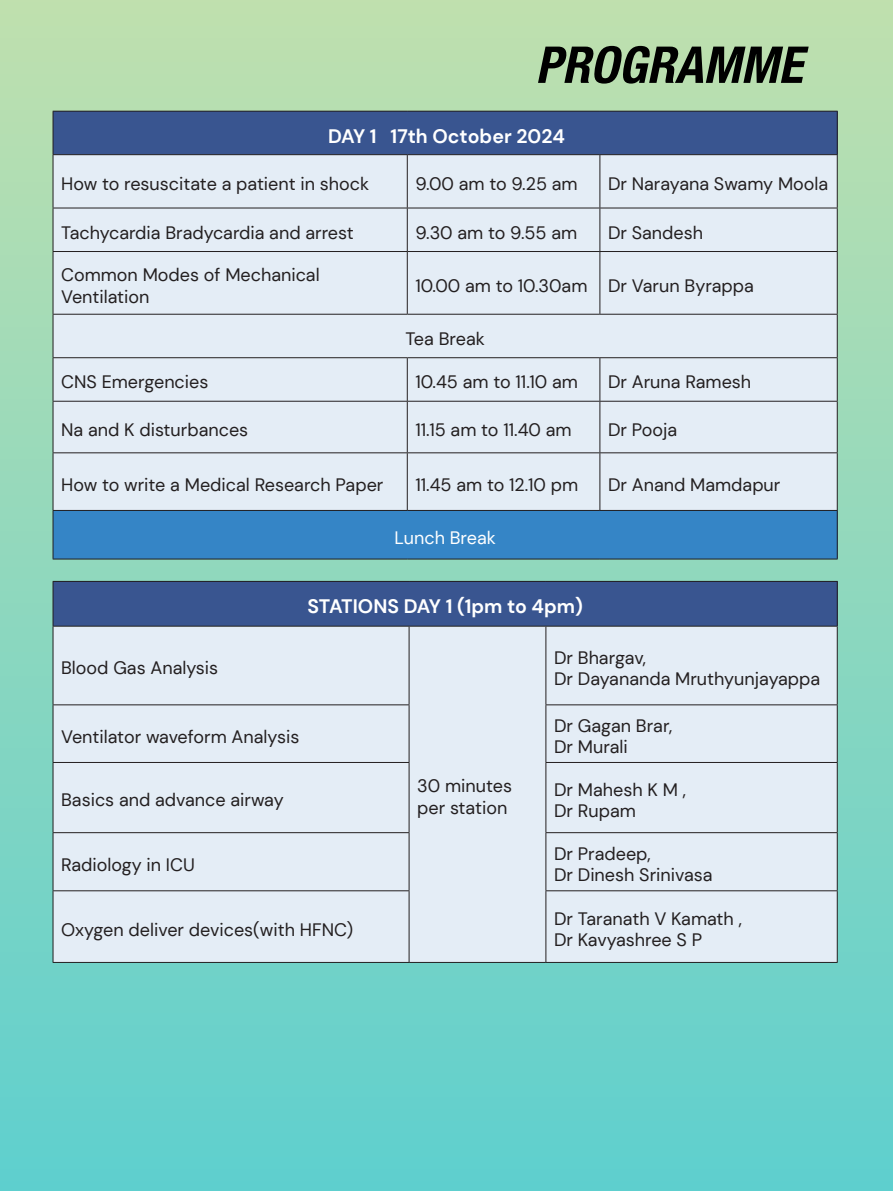
<style>
.page{position:relative;width:893px;height:1191px;background:#fff}
.page>*{position:absolute;margin:0;border:0;box-sizing:border-box;transform-origin:0 0}
.t1{font:italic 700 condensed 50.85px "Helvetica Neue LT Pro";color:#000}
.t2{font:700 19.5px "DM Sans";color:#fff}
.t3{font:18px/21.6px "DM Sans";color:#231f20}
.t4{font:18px "DM Sans";color:#fff}
</style>
<div class="page">
<div style="left:0;top:0;width:893px;height:1191px;background:linear-gradient(to bottom,#bedeac,#5ecece)"></div>
<div style="left:53px;top:111px;width:784px;height:44px;background:#395590"></div>
<div style="left:54px;top:155px;width:783px;height:355px;background:#e4edf6"></div>
<div style="left:53px;top:510px;width:784px;height:49px;background:#3585c6"></div>
<hr style="left:53px;top:111px;width:354px;height:1px;background:#231f20">
<hr style="left:53px;top:112px;width:1px;height:42px;background:#231f20">
<hr style="left:407px;top:111px;width:193px;height:1px;background:#231f20">
<hr style="left:600px;top:111px;width:238px;height:1px;background:#231f20">
<hr style="left:837px;top:112px;width:1px;height:42px;background:#231f20">
<hr style="left:53px;top:154px;width:354px;height:1px;background:#231f20">
<hr style="left:53px;top:155px;width:1px;height:53px;background:#231f20">
<hr style="left:407px;top:154px;width:193px;height:1px;background:#231f20">
<hr style="left:407px;top:155px;width:1px;height:53px;background:#231f20">
<hr style="left:600px;top:154px;width:238px;height:1px;background:#231f20">
<hr style="left:599px;top:155px;width:1px;height:53px;background:#231f20">
<hr style="left:837px;top:155px;width:1px;height:53px;background:#231f20">
<hr style="left:53px;top:208px;width:354px;height:1px;background:#231f20">
<hr style="left:53px;top:208px;width:1px;height:43px;background:#231f20">
<hr style="left:407px;top:208px;width:193px;height:1px;background:#231f20">
<hr style="left:407px;top:208px;width:1px;height:43px;background:#231f20">
<hr style="left:600px;top:208px;width:238px;height:1px;background:#231f20">
<hr style="left:599px;top:208px;width:1px;height:43px;background:#231f20">
<hr style="left:837px;top:208px;width:1px;height:43px;background:#231f20">
<hr style="left:53px;top:251px;width:354px;height:1px;background:#231f20">
<hr style="left:53px;top:252px;width:1px;height:62px;background:#231f20">
<hr style="left:407px;top:251px;width:193px;height:1px;background:#231f20">
<hr style="left:407px;top:252px;width:1px;height:62px;background:#231f20">
<hr style="left:600px;top:251px;width:238px;height:1px;background:#231f20">
<hr style="left:599px;top:252px;width:1px;height:62px;background:#231f20">
<hr style="left:837px;top:252px;width:1px;height:62px;background:#231f20">
<hr style="left:53px;top:314px;width:354px;height:1px;background:#231f20">
<hr style="left:53px;top:315px;width:1px;height:42px;background:#231f20">
<hr style="left:407px;top:314px;width:193px;height:1px;background:#231f20">
<hr style="left:600px;top:314px;width:238px;height:1px;background:#231f20">
<hr style="left:837px;top:315px;width:1px;height:42px;background:#231f20">
<hr style="left:53px;top:357px;width:354px;height:1px;background:#231f20">
<hr style="left:53px;top:358px;width:1px;height:43px;background:#231f20">
<hr style="left:407px;top:357px;width:193px;height:1px;background:#231f20">
<hr style="left:407px;top:358px;width:1px;height:43px;background:#231f20">
<hr style="left:600px;top:357px;width:238px;height:1px;background:#231f20">
<hr style="left:599px;top:358px;width:1px;height:43px;background:#231f20">
<hr style="left:837px;top:358px;width:1px;height:43px;background:#231f20">
<hr style="left:53px;top:401px;width:354px;height:1px;background:#231f20">
<hr style="left:53px;top:402px;width:1px;height:50px;background:#231f20">
<hr style="left:407px;top:401px;width:193px;height:1px;background:#231f20">
<hr style="left:407px;top:402px;width:1px;height:50px;background:#231f20">
<hr style="left:600px;top:401px;width:238px;height:1px;background:#231f20">
<hr style="left:599px;top:402px;width:1px;height:50px;background:#231f20">
<hr style="left:837px;top:402px;width:1px;height:50px;background:#231f20">
<hr style="left:53px;top:452px;width:354px;height:1px;background:#231f20">
<hr style="left:53px;top:453px;width:1px;height:57px;background:#231f20">
<hr style="left:407px;top:452px;width:193px;height:1px;background:#231f20">
<hr style="left:407px;top:453px;width:1px;height:57px;background:#231f20">
<hr style="left:600px;top:452px;width:238px;height:1px;background:#231f20">
<hr style="left:599px;top:453px;width:1px;height:57px;background:#231f20">
<hr style="left:837px;top:453px;width:1px;height:57px;background:#231f20">
<hr style="left:53px;top:511px;width:1px;height:48px;background:#231f20">
<hr style="left:53px;top:510px;width:354px;height:1px;background:#231f20">
<hr style="left:407px;top:510px;width:193px;height:1px;background:#231f20">
<hr style="left:600px;top:510px;width:238px;height:1px;background:#231f20">
<hr style="left:837px;top:511px;width:1px;height:48px;background:#231f20">
<hr style="left:53px;top:559px;width:354px;height:1px;background:#231f20">
<hr style="left:407px;top:559px;width:193px;height:1px;background:#231f20">
<hr style="left:600px;top:559px;width:238px;height:1px;background:#231f20">
<div style="left:53px;top:581px;width:784px;height:45px;background:#395590"></div>
<div style="left:54px;top:627px;width:783px;height:335px;background:#e4edf6"></div>
<hr style="left:53px;top:627px;width:1px;height:77px;background:#231f20">
<hr style="left:409px;top:627px;width:1px;height:77px;background:#231f20">
<hr style="left:409px;top:962px;width:137px;height:1px;background:#231f20">
<hr style="left:545px;top:627px;width:1px;height:77px;background:#231f20">
<hr style="left:837px;top:627px;width:1px;height:77px;background:#231f20">
<hr style="left:53px;top:704px;width:356px;height:1px;background:#231f20">
<hr style="left:53px;top:705px;width:1px;height:57px;background:#231f20">
<hr style="left:409px;top:705px;width:1px;height:57px;background:#231f20">
<hr style="left:545px;top:704px;width:293px;height:1px;background:#231f20">
<hr style="left:545px;top:705px;width:1px;height:57px;background:#231f20">
<hr style="left:837px;top:705px;width:1px;height:57px;background:#231f20">
<hr style="left:53px;top:762px;width:356px;height:1px;background:#231f20">
<hr style="left:53px;top:763px;width:1px;height:69px;background:#231f20">
<hr style="left:409px;top:763px;width:1px;height:69px;background:#231f20">
<hr style="left:545px;top:762px;width:293px;height:1px;background:#231f20">
<hr style="left:545px;top:763px;width:1px;height:69px;background:#231f20">
<hr style="left:837px;top:763px;width:1px;height:69px;background:#231f20">
<hr style="left:53px;top:832px;width:356px;height:1px;background:#231f20">
<hr style="left:53px;top:833px;width:1px;height:57px;background:#231f20">
<hr style="left:409px;top:833px;width:1px;height:57px;background:#231f20">
<hr style="left:545px;top:832px;width:293px;height:1px;background:#231f20">
<hr style="left:545px;top:833px;width:1px;height:57px;background:#231f20">
<hr style="left:837px;top:833px;width:1px;height:57px;background:#231f20">
<hr style="left:53px;top:890px;width:356px;height:1px;background:#231f20">
<hr style="left:53px;top:891px;width:1px;height:71px;background:#231f20">
<hr style="left:409px;top:891px;width:1px;height:71px;background:#231f20">
<hr style="left:53px;top:962px;width:356px;height:1px;background:#231f20">
<hr style="left:545px;top:890px;width:293px;height:1px;background:#231f20">
<hr style="left:545px;top:891px;width:1px;height:71px;background:#231f20">
<hr style="left:837px;top:891px;width:1px;height:71px;background:#231f20">
<hr style="left:546px;top:962px;width:292px;height:1px;background:#231f20">
<hr style="left:53px;top:581px;width:356px;height:1px;background:#231f20">
<hr style="left:53px;top:582px;width:1px;height:44px;background:#231f20">
<hr style="left:409px;top:581px;width:137px;height:1px;background:#231f20">
<hr style="left:546px;top:581px;width:292px;height:1px;background:#231f20">
<hr style="left:837px;top:582px;width:1px;height:44px;background:#231f20">
<hr style="left:53px;top:626px;width:356px;height:1px;background:#231f20">
<hr style="left:409px;top:626px;width:137px;height:1px;background:#231f20">
<hr style="left:546px;top:626px;width:292px;height:1px;background:#231f20">
<h1 class="t1" style="left:535px;top:34px;width:269px">PROGRAMME</h1>
<p class="t2" style="left:328px;top:124px;width:238px">DAY 1 17th October 2024</p>
<p class="t3" style="left:61px;top:173px;width:310px">How to resuscitate a patient in shock</p>
<p class="t3" style="left:415px;top:173px;width:164px">9.00 am to 9.25 am</p>
<p class="t3" style="left:608px;top:173px;width:222px">Dr Narayana Swamy Moola</p>
<p class="t3" style="left:61px;top:222px;width:294px">Tachycardia Bradycardia and arrest</p>
<p class="t3" style="left:415px;top:222px;width:163px">9.30 am to 9.55 am</p>
<p class="t3" style="left:608px;top:222px;width:97px">Dr Sandesh</p>
<p class="t3" style="left:61px;top:264px;width:260px">Common Modes of Mechanical<br>Ventilation</p>
<p class="t3" style="left:415px;top:275px;width:340px">10.00 am to 10.30am Dr Varun Byrappa</p>
<p class="t3" style="left:405px;top:328px;width:81px">Tea Break</p>
<p class="t3" style="left:61px;top:371px;width:149px">CNS Emergencies</p>
<p class="t3" style="left:415px;top:371px;width:164px">10.45 am to 11.10 am</p>
<p class="t3" style="left:608px;top:371px;width:145px">Dr Aruna Ramesh</p>
<p class="t3" style="left:61px;top:419px;width:189px">Na and K disturbances</p>
<p class="t3" style="left:415px;top:419px;width:158px">11.15 am to 11.40 am</p>
<p class="t3" style="left:608px;top:419px;width:71px">Dr Pooja</p>
<p class="t3" style="left:61px;top:473px;width:324px">How to write a Medical Research Paper</p>
<p class="t3" style="left:415px;top:473px;width:164px">11.45 am to 12.10 pm</p>
<p class="t3" style="left:608px;top:473px;width:174px">Dr Anand Mamdapur</p>
<p class="t4" style="left:394px;top:526px;width:103px">Lunch Break</p>
<p class="t3" style="left:61px;top:657px;width:159px">Blood Gas Analysis</p>
<p class="t2" style="left:307px;top:594px;width:277px">STATIONS DAY 1 (1pm to 4pm)</p>
<p class="t3" style="left:554px;top:646px;width:268px">Dr Bhargav,<br>Dr Dayananda Mruthyunjayappa</p>
<p class="t3" style="left:61px;top:725px;width:240px">Ventilator waveform Analysis</p>
<p class="t3" style="left:554px;top:715px;width:120px">Dr Gagan Brar,<br>Dr Murali</p>
<p class="t3" style="left:61px;top:789px;width:224px">Basics and advance airway</p>
<p class="t3" style="left:554px;top:778px;width:133px">Dr Mahesh K M ,<br>Dr Rupam</p>
<p class="t3" style="left:61px;top:853px;width:135px">Radiology in ICU</p>
<p class="t3" style="left:554px;top:843px;width:160px">Dr Pradeep,<br>Dr Dinesh Srinivasa</p>
<p class="t3" style="left:61px;top:918px;width:294px">Oxygen deliver devices(with HFNC)</p>
<p class="t3" style="left:554px;top:908px;width:189px">Dr Taranath V Kamath ,<br>Dr Kavyashree S P</p>
<p class="t3" style="left:417px;top:775px;width:96px">30 minutes per station</p>
</div>
